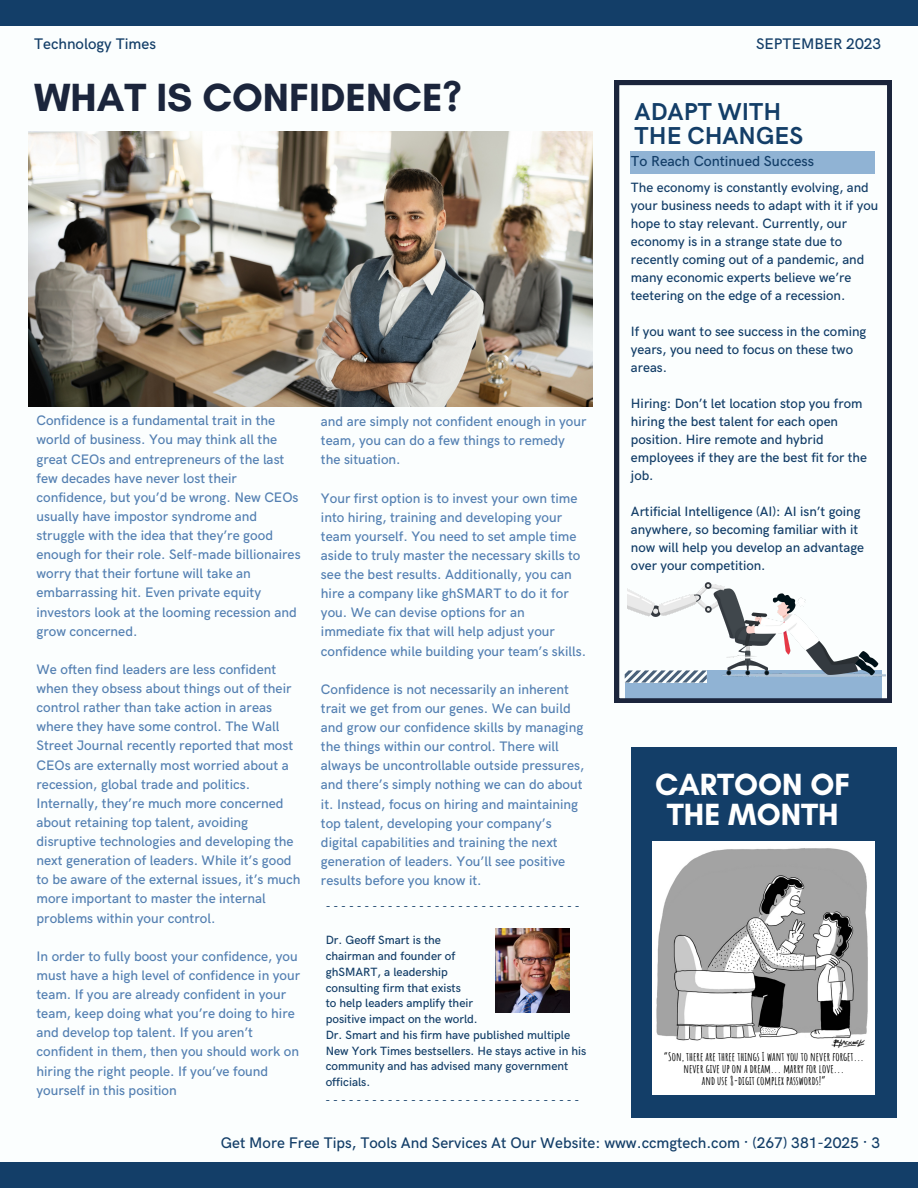
<style>
.page{position:relative;width:918px;height:1188px;background:#fbfefe}
.page>*{position:absolute;margin:0;border:0;box-sizing:border-box;transform-origin:0 0}
.t1{font:700 40.05px "Glacial Indifference";color:#1b253c}
.t2{font:700 31.2px/29.2px "Glacial Indifference";color:#fff;text-align:center}
.t3{font:700 24.6px/23.7px "HK Grotesk";color:#133e68}
.t4{font:500 15.45px "HK Grotesk";color:#133e68}
.t5{font:500 14.55px "HK Grotesk";color:#133e68}
.t6{font:500 13.8px/19.2px "HK Grotesk";color:#5480b2}
.t7{font:500 13.5px/18px "HK Grotesk";color:#133e68}
.t8{font:500 12px/15.8px "HK Grotesk";color:#133e68}
.t9{font:700 11.85px/11.9px "Amatic SC";color:#000;text-align:center}
.t10{font:500 11.7px "HK Grotesk";color:#133e68}
</style>
<div class="page">
<div style="left:631px;top:748px;width:266px;height:370px;background:#133e68"></div>
<img style="left:496px;top:928px;width:73px;height:85px">
<svg style="left:615px;top:81px;width:277px;height:622px"></svg>
<div style="left:631px;top:151px;width:244px;height:23px;background:#90b3d4"></div>
<div style="left:0;top:1162px;width:918px;height:26px;background:#133e68"></div>
<div style="left:0;top:0;width:918px;height:26px;background:#133e68"></div>
<img style="left:628px;top:583px;width:257px;height:93px">
<svg style="left:625px;top:670px;width:82px;height:13px"></svg>
<img style="left:653px;top:842px;width:221px;height:213px">
<div style="left:653px;top:1055px;width:222px;height:40px;background:#fff"></div>
<img style="left:29px;top:131px;width:563px;height:276px">
<p class="t4" style="left:34px;top:35px;width:123px">Technology Times</p>
<p class="t4" style="left:756px;top:35px;width:127px">SEPTEMBER 2023</p>
<h1 class="t1" style="left:34px;top:73px;width:429px">WHAT IS CONFIDENCE?</h1>
<h3 class="t3" style="left:635px;top:101px;width:170px">ADAPT WITH<br>THE CHANGES</h3>
<p class="t5" style="left:631px;top:153px;width:185px">To Reach Continued Success</p>
<p class="t7" style="left:631px;top:179px;width:249px">The economy is constantly evolving, and your business needs to adapt with it if you hope to stay relevant. Currently, our economy is in a strange state due to recently coming out of a pandemic, and many economic experts believe we’re teetering on the edge of a recession.</p>
<p class="t7" style="left:631px;top:323px;width:237px">If you want to see success in the coming years, you need to focus on these two areas.</p>
<p class="t7" style="left:631px;top:395px;width:238px">Hiring: Don’t let location stop you from hiring the best talent for each open position. Hire remote and hybrid employees if they are the best fit for the job.</p>
<p class="t7" style="left:631px;top:503px;width:235px">Artificial Intelligence (AI): AI isn’t going anywhere, so becoming familiar with it now will help you develop an advantage over your competition.</p>
<p class="t6" style="left:37px;top:412px;width:266px">Confidence is a fundamental trait in the world of business. You may think all the great CEOs and entrepreneurs of the last few decades have never lost their confidence, but you’d be wrong. New CEOs usually have impostor syndrome and struggle with the idea that they’re good enough for their role. Self-made billionaires worry that their fortune will take an embarrassing hit. Even private equity investors look at the looming recession and grow concerned.</p>
<p class="t6" style="left:37px;top:660px;width:266px">We often find leaders are less confident when they obsess about things out of their control rather than take action in areas where they have some control. The Wall Street Journal recently reported that most CEOs are externally most worried about a recession, global trade and politics.<br>Internally, they’re much more concerned about retaining top talent, avoiding disruptive technologies and developing the next generation of leaders. While it’s good to be aware of the external issues, it’s much more important to master the internal problems within your control.</p>
<p class="t6" style="left:37px;top:947px;width:265px">In order to fully boost your confidence, you must have a high level of confidence in your team. If you are already confident in your team, keep doing what you’re doing to hire and develop top talent. If you aren’t confident in them, then you should work on hiring the right people. If you’ve found yourself in this position</p>
<p class="t4" style="left:221px;top:1134px;width:661px">Get More Free Tips, Tools And Services At Our Website: www.ccmgtech.com · (267) 381-2025 · 3</p>
<p class="t6" style="left:321px;top:412px;width:267px">and are simply not confident enough in your team, you can do a few things to remedy the situation.</p>
<p class="t6" style="left:321px;top:489px;width:267px">Your first option is to invest your own time into hiring, training and developing your team yourself. You need to set ample time aside to truly master the necessary skills to see the best results. Additionally, you can hire a company like ghSMART to do it for you. We can devise options for an immediate fix that will help adjust your confidence while building your team’s skills.</p>
<p class="t6" style="left:321px;top:680px;width:265px">Confidence is not necessarily an inherent trait we get from our genes. We can build and grow our confidence skills by managing the things within our control. There will always be uncontrollable outside pressures, and there’s simply nothing we can do about it. Instead, focus on hiring and maintaining top talent, developing your company’s digital capabilities and training the next generation of leaders. You’ll see positive results before you know it.</p>
<h2 class="t2" style="left:655px;top:770px;width:197px">CARTOON OF<br>THE MONTH</h2>
<p class="t10" style="left:326px;top:899px;width:255px">---------------------------------</p>
<p class="t8" style="left:326px;top:933px;width:262px">Dr. Geoff Smart is the<br>chairman and founder of<br>ghSMART, a leadership<br>consulting firm that exists<br>to help leaders amplify their<br>positive impact on the world.<br>Dr. Smart and his firm have published multiple<br>New York Times bestsellers. He stays active in his community and has advised many government officials.</p>
<p class="t9" style="left:664px;top:1050px;width:202px">“Son, there are three things I want you to never forget... never give up on a dream... marry for love...<br>and use 8-digit complex passwords!”</p>
<p class="t10" style="left:325px;top:1093px;width:255px">---------------------------------</p>
</div>
